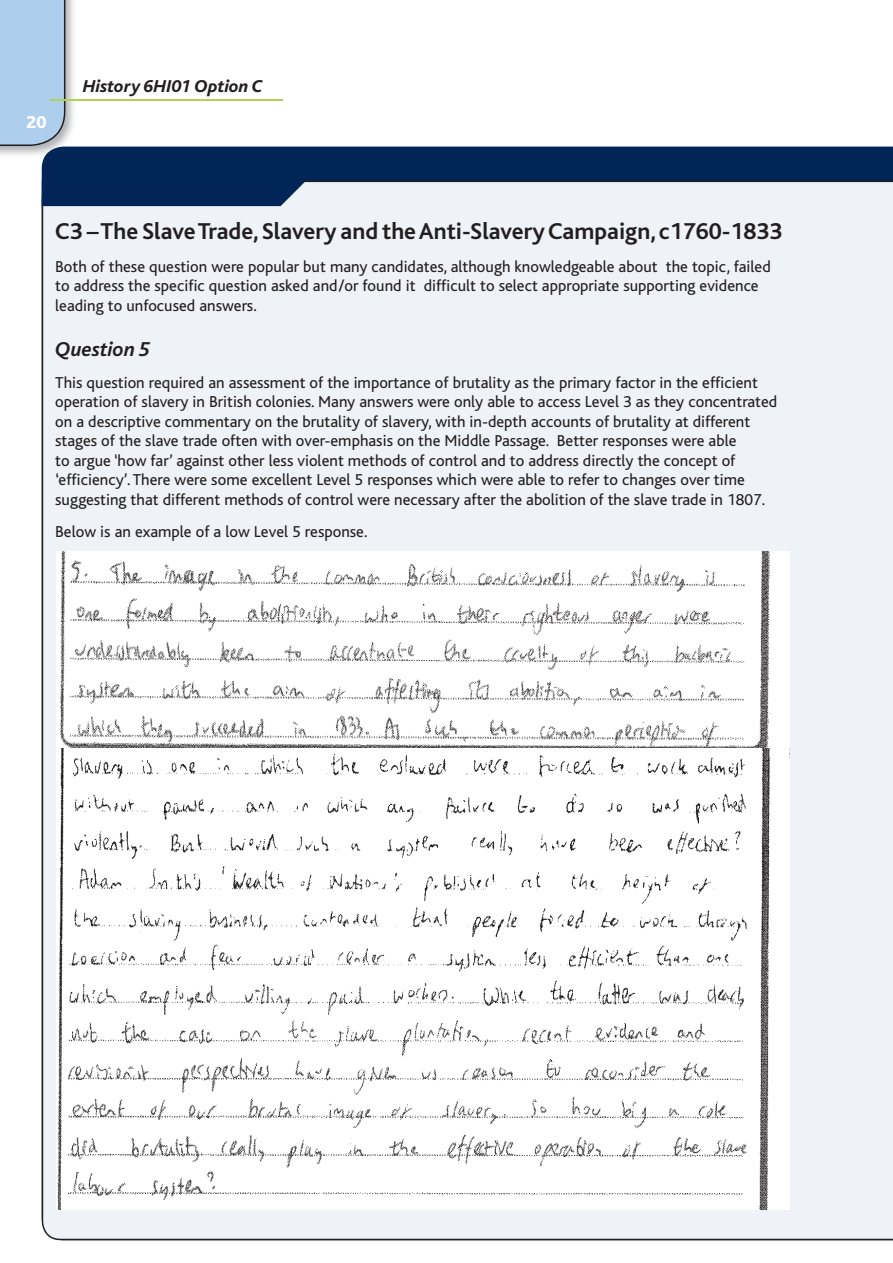
<style>
.page{position:relative;width:893px;height:1263px;background:#fff}
.page>*{position:absolute;margin:0;border:0;box-sizing:border-box;transform-origin:0 0}
.t1{font:700 24px "Bliss";color:#231f20}
.t2{font:italic 700 21px "Bliss";color:#231f20}
.t3{font:italic 800 18px "Bliss";color:#231f20}
.t4{font:800 18px "Bliss";color:#fff}
.t5{font:16.5px/19.5px "Bliss";color:#231f20}
</style>
<div class="page">
<img style="left:0;top:0;width:78px;height:155px">
<div style="left:0;top:0;width:65px;height:146px;background:#adceec"></div>
<hr style="left:50px;top:100px;width:233px;height:1px;background:#b0d354">
<div style="left:42px;top:147px;width:851px;height:34px;background:#002556"></div>
<div style="left:42px;top:181px;width:851px;height:1059px;background:#eff3f7"></div>
<svg style="left:42px;top:153px;width:290px;height:53px"></svg>
<img style="left:56px;top:551px;width:733px;height:197px">
<img style="left:56px;top:748px;width:733px;height:462px">
<p class="t4" style="left:26px;top:115px;width:22px">20</p>
<p class="t3" style="left:83px;top:79px;width:181px">History 6HI01 Option C</p>
<h1 class="t1" style="left:55px;top:222px;width:729px">C3 – The Slave Trade, Slavery and the Anti-Slavery Campaign, c1760-1833</h1>
<p class="t5" style="left:55px;top:258px;width:717px">Both of these question were popular but many candidates, although knowledgeable about the topic, failed to address the specific question asked and/or found it difficult to select appropriate supporting evidence leading to unfocused answers.</p>
<p class="t2" style="left:55px;top:341px;width:96px">Question 5</p>
<p class="t5" style="left:55px;top:374px;width:723px">This question required an assessment of the importance of brutality as the primary factor in the efficient operation of slavery in British colonies. Many answers were only able to access Level 3 as they concentrated on a descriptive commentary on the brutality of slavery, with in-depth accounts of brutality at different stages of the slave trade often with over-emphasis on the Middle Passage. Better responses were able<br>to argue ‘how far’ against other less violent methods of control and to address directly the concept of ‘efficiency’. There were some excellent Level 5 responses which were able to refer to changes over time suggesting that different methods of control were necessary after the abolition of the slave trade in 1807.</p>
<p class="t5" style="left:55px;top:523px;width:314px">Below is an example of a low Level 5 response.</p>
</div>
